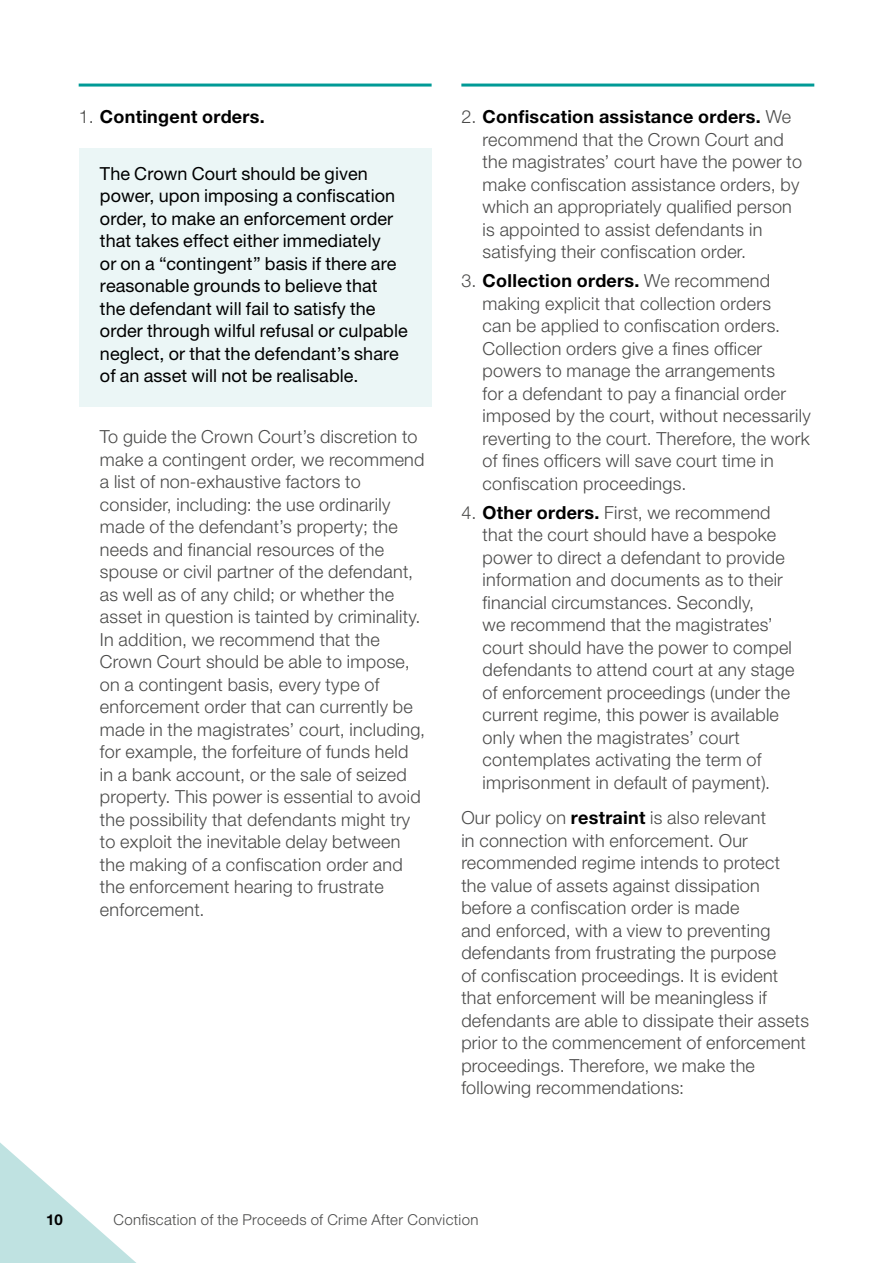
<style>
.page{position:relative;width:893px;height:1263px;background:#fff}
.page>*{position:absolute;margin:0;border:0;box-sizing:border-box;transform-origin:0 0}
.Body_Text___Indent{font:300 18px/22.5px "Helvetica Neue LT Pro";letter-spacing:.015em;color:#4a4a49}
.Body_Text{font:300 18px/22.5px "Helvetica Neue LT Pro";letter-spacing:.015em;color:#4a4a49}
.Shaded_Box_body_text{font:18px/22.5px "Helvetica Neue LT Pro";letter-spacing:.005em;color:#000}
.t1{font:700 18px "Helvetica Neue LT Pro";letter-spacing:.015em;color:#000}
.t2{font:300 15px "Helvetica Neue LT Pro";letter-spacing:.025em;color:#4a4a49}
.t3{font:700 15px "Helvetica Neue LT Pro";color:#000}
.s1{font-weight:300;color:#4a4a49}
.s2{font-weight:700;color:#000}
</style>
<div class="page">
<div style="left:79px;top:148px;width:353px;height:259px;background:#ebf6f6"></div>
<hr style="left:79px;top:84px;width:353px;height:3px;background:#009a96">
<hr style="left:461px;top:84px;width:353px;height:3px;background:#009a96">
<svg style="left:0;top:1142px;width:136px;height:121px"></svg>
<p class="t1" style="left:79px;top:106px;width:188px"><span class="s1">1.</span> Contingent orders.</p>
<p class="Shaded_Box_body_text" style="left:100px;top:162px;width:309px">The Crown Court should be given power, upon imposing a confiscation order, to make an enforcement order that takes effect either immediately<br>or on a “contingent” basis if there are reasonable grounds to believe that<br>the defendant will fail to satisfy the order through wilful refusal or culpable neglect, or that the defendant’s share of an asset will not be realisable.</p>
<p class="Body_Text___Indent" style="left:100px;top:425px;width:327px">To guide the Crown Court’s discretion to make a contingent order, we recommend a list of non-exhaustive factors to consider, including: the use ordinarily made of the defendant’s property; the needs and financial resources of the spouse or civil partner of the defendant, as well as of any child; or whether the asset in question is tainted by criminality.<br>In addition, we recommend that the Crown Court should be able to impose, on a contingent basis, every type of enforcement order that can currently be made in the magistrates’ court, including, for example, the forfeiture of funds held in a bank account, or the sale of seized property. This power is essential to avoid the possibility that defendants might try to exploit the inevitable delay between the making of a confiscation order and the enforcement hearing to frustrate enforcement.</p>
<p class="Body_Text___Indent" style="left:483px;top:105px;width:321px;text-indent:-21px">2. <span class="s2">Confiscation assistance orders.</span> We recommend that the Crown Court and the magistrates’ court have the power to make confiscation assistance orders, by which an appropriately qualified person is appointed to assist defendants in satisfying their confiscation order.</p>
<p class="Body_Text___Indent" style="left:483px;top:269px;width:330px;text-indent:-21px">3. <span class="s2">Collection orders.</span> We recommend making explicit that collection orders<br>can be applied to confiscation orders.<br>Collection orders give a fines officer powers to manage the arrangements<br>for a defendant to pay a financial order imposed by the court, without necessarily reverting to the court. Therefore, the work of fines officers will save court time in confiscation proceedings.</p>
<p class="Body_Text___Indent" style="left:483px;top:501px;width:313px;text-indent:-21px">4. <span class="s2">Other orders.</span> First, we recommend that the court should have a bespoke power to direct a defendant to provide information and documents as to their financial circumstances. Secondly,<br>we recommend that the magistrates’ court should have the power to compel defendants to attend court at any stage of enforcement proceedings (under the current regime, this power is available only when the magistrates’ court contemplates activating the term of imprisonment in default of payment).</p>
<p class="Body_Text" style="left:461px;top:806px;width:349px">Our policy on <span class="s2">restraint</span> is also relevant<br>in connection with enforcement. Our recommended regime intends to protect the value of assets against dissipation before a confiscation order is made<br>and enforced, with a view to preventing defendants from frustrating the purpose<br>of confiscation proceedings. It is evident that enforcement will be meaningless if defendants are able to dissipate their assets prior to the commencement of enforcement proceedings. Therefore, we make the following recommendations:</p>
<p class="t3" style="left:46px;top:1210px;width:18px">10</p>
<p class="t2" style="left:113px;top:1210px;width:367px">Confiscation of the Proceeds of Crime After Conviction</p>
</div>
